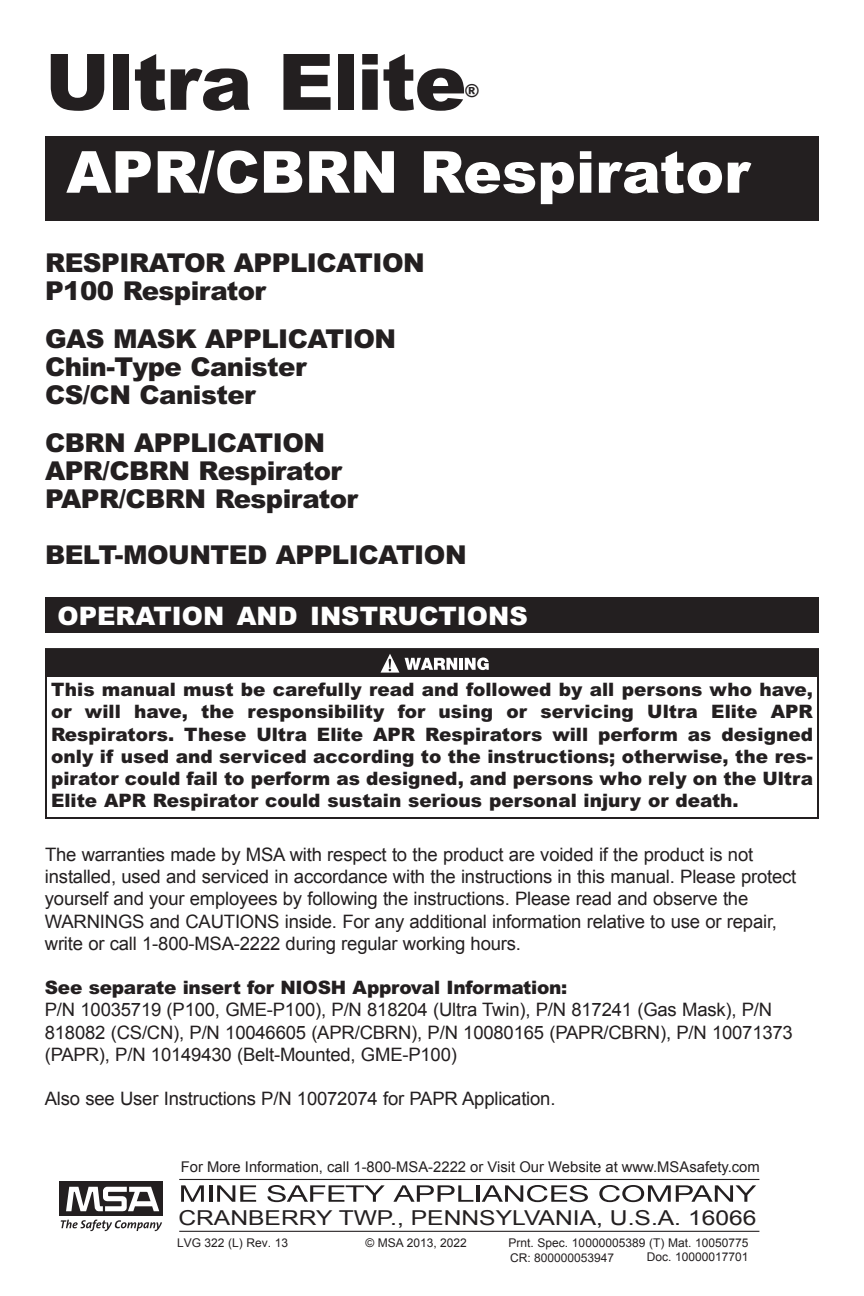
<style>
.page{position:relative;width:864px;height:1296px;background:#fff}
.page>*{position:absolute;margin:0;border:0;box-sizing:border-box;transform-origin:0 0}
.t1{font:900 78px "Arial";letter-spacing:-.02em;color:#231f20}
.t2{font:900 58px "Arial";color:#fff}
.t3{font:900 26px/28px "Arial";letter-spacing:-.02em;color:#231f20}
.t4{font:900 25.6px "Arial";color:#fff}
.t5{font:20.6px "Arial";color:#231f20;scale:1.2 1}
.t6{font:18.4px/22.2px "Arial";letter-spacing:-.01em;color:#231f20}
.t7{font:900 18.4px/22.2px "Arial";color:#231f20;text-align:justify}
.t8{font:900 18px "Arial";color:#231f20}
.t9{font:14.8px "Arial";color:#231f20}
.t10{font:12px/14px "Arial";color:#231f20;text-align:right}
.t11{font:12px "Arial";color:#231f20}
</style>
<div class="page">
<hr style="left:179px;top:1231px;width:580px;height:1px;background:#231f20">
<hr style="left:179px;top:1179px;width:580px;height:1px;background:#231f20">
<svg style="left:181px;top:1185px;width:23px;height:17px"></svg>
<hr style="left:209px;top:1185px;width:3px;height:17px;background:#231f20">
<svg style="left:217px;top:1185px;width:39px;height:17px"></svg>
<svg style="left:267px;top:1185px;width:118px;height:17px"></svg>
<svg style="left:393px;top:1185px;width:80px;height:17px"></svg>
<hr style="left:476px;top:1185px;width:3px;height:17px;background:#231f20">
<svg style="left:482px;top:1185px;width:106px;height:17px"></svg>
<svg style="left:599px;top:1185px;width:157px;height:17px"></svg>
<div style="left:60px;top:1182px;width:103px;height:34px;background:#231f20"></div>
<svg style="left:66px;top:1187px;width:93px;height:24px"></svg>
<svg style="left:61px;top:1220px;width:101px;height:11px"></svg>
<div style="left:45px;top:597px;width:774px;height:36px;background:#231f20"></div>
<div style="left:45px;top:648px;width:774px;height:171px;border:2px solid #231f20"></div>
<div style="left:45px;top:136px;width:774px;height:84px;background:#231f20"></div>
<div style="left:45px;top:650px;width:774px;height:27px;background:#231f20"></div>
<svg style="left:405px;top:658px;width:52px;height:12px"></svg>
<hr style="left:459px;top:658px;width:4px;height:12px;background:#fff">
<svg style="left:465px;top:658px;width:24px;height:12px"></svg>
<svg style="left:381px;top:654px;width:18px;height:19px"></svg>
<h1 class="t1" style="left:45px;top:37px;width:423px">Ultra Elite</h1>
<p class="t8" style="left:465px;top:80px;width:16px">®</p>
<h2 class="t2" style="left:66px;top:139px;width:685px">APR/CBRN Respirator</h2>
<h3 class="t3" style="left:45px;top:249px;width:381px">RESPIRATOR APPLICATION<br>P100 Respirator</h3>
<h3 class="t3" style="left:45px;top:325px;width:353px">GAS MASK APPLICATION<br>Chin-Type Canister<br>CS/CN Canister</h3>
<h3 class="t3" style="left:45px;top:429px;width:315px">CBRN APPLICATION<br>APR/CBRN Respirator<br>PAPR/CBRN Respirator</h3>
<h3 class="t3" style="left:45px;top:541px;width:423px">BELT-MOUNTED APPLICATION</h3>
<h3 class="t4" style="left:57px;top:601px;width:472px">OPERATION AND INSTRUCTIONS</h3>
<p class="t7" style="left:51px;top:679px;width:764px">This manual must be carefully read and followed by all persons who have, or will have, the responsibility for using or servicing Ultra Elite APR Respirators. These Ultra Elite APR Respirators will perform as designed only if used and serviced according to the instructions; otherwise, the res&shy;pirator could fail to perform as designed, and persons who rely on the Ultra Elite APR Respirator could sustain serious personal injury or death.</p>
<p class="t6" style="left:45px;top:844px;width:753px">The warranties made by MSA with respect to the product are voided if the product is not installed, used and serviced in accordance with the instructions in this manual. Please protect yourself and your employees by following the instructions. Please read and observe the WARNINGS and CAUTIONS inside. For any additional information relative to use or repair, write or call 1-800-MSA-2222 during regular working hours.</p>
<p class="t7" style="left:45px;top:977px;width:524px">See separate insert for NIOSH Approval Information:</p>
<p class="t6" style="left:45px;top:999px;width:750px">P/N 10035719 (P100, GME-P100), P/N 818204 (Ultra Twin), P/N 817241 (Gas Mask), P/N<br>818082 (CS/CN), P/N 10046605 (APR/CBRN), P/N 10080165 (PAPR/CBRN), P/N 10071373 (PAPR), P/N 10149430 (Belt-Mounted, GME-P100)</p>
<p class="t6" style="left:45px;top:1088px;width:512px">Also see User Instructions P/N 10072074 for PAPR Application.</p>
<p class="t9" style="left:181px;top:1157px;width:581px">For More Information, call 1-800-MSA-2222 or Visit Our Website at www.MSAsafety.com</p>
<p class="t5" style="left:178px;top:1204px;width:483px">CRANBERRY TWP., PENNSYLVANIA, U.S.A. 16066</p>
<p class="t10" style="left:177px;top:1236px;width:113px">LVG 322 (L) Rev. 13</p>
<p class="t10" style="left:365px;top:1236px;width:103px">© MSA 2013, 2022</p>
<p class="t10" style="left:509px;top:1236px;width:241px">Prnt. Spec. 10000005389 (T) Mat. 10050775<br>Doc. 10000017701</p>
<p class="t11" style="left:510px;top:1249px;width:106px">CR: 800000053947</p>
</div>
